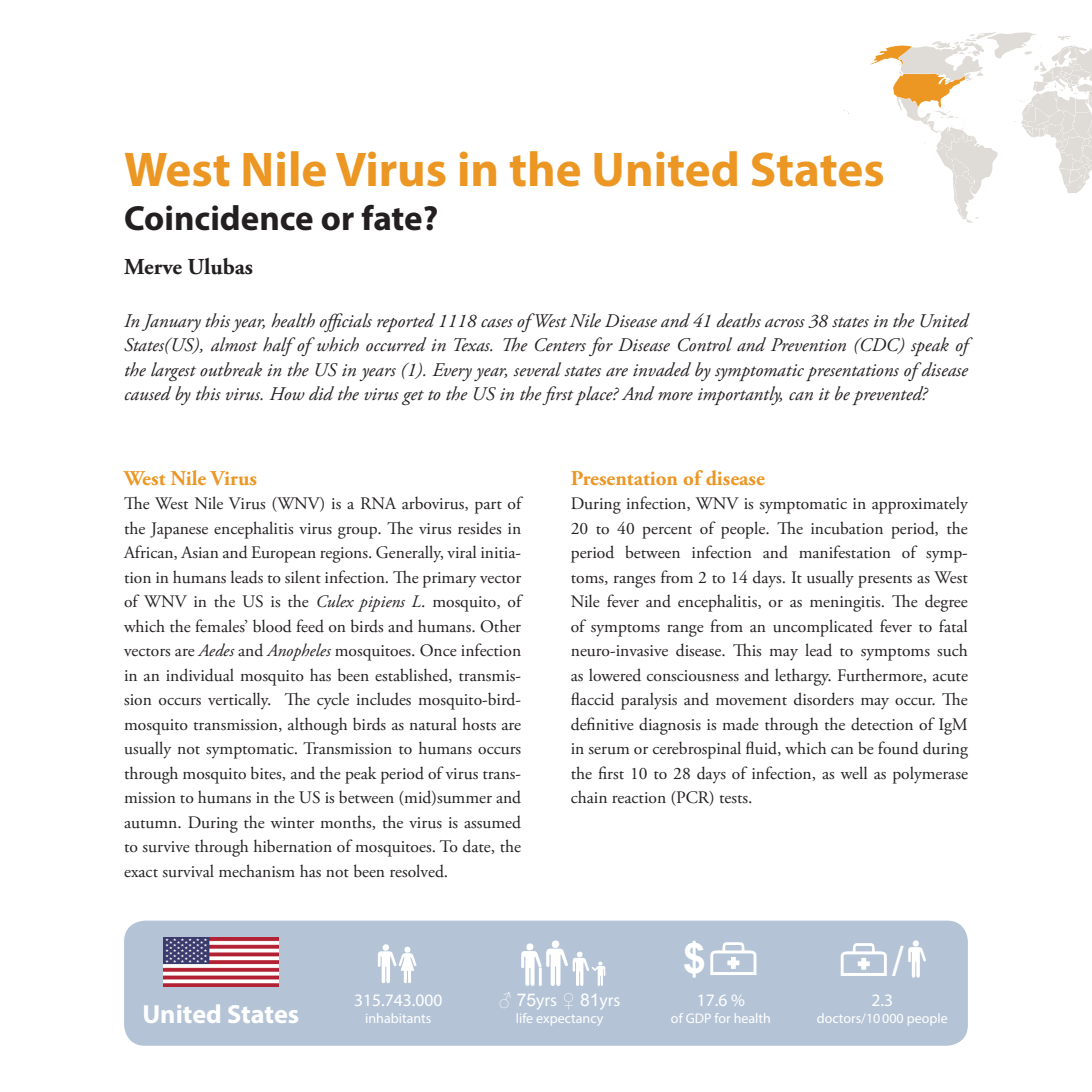
<style>
.page{position:relative;width:1092px;height:1092px;background:#fff}
.page>*{position:absolute;margin:0;border:0;box-sizing:border-box;transform-origin:0 0}
.Header_1_purple{font:700 49px "Myriad Pro";color:#ec9724}
.t1{font:700 42px "Arial";color:#fff}
.t2{font:42px "Arial";color:#fff}
.Subtitle{font:700 35px "Myriad Pro";color:#231f20}
.t3{font:700 26.25px "Myriad Pro";color:#fff}
.Author{font:700 22.75px "Adobe Garamond Pro";color:#231f20}
.Header_2_-_purple{font:700 21px "Adobe Garamond Pro";color:#ec9625}
.t4{font:700 21px "Adobe Garamond Pro";color:#ec9724}
.Lead-in_Casus{font:italic 19.25px/24.5px "Adobe Garamond Pro";color:#231f20;text-align:justify}
.t5{font:17.5px/24.5px "Adobe Garamond Pro";color:#231f20;text-align:justify}
.t6{font:17.5px "Myriad Pro";color:#fff}
.t7{font:17.5px "Arial";color:#fff}
.t8{font:14px "Myriad Pro";color:#fff}
.s1{font-style:italic}
.s2{font-family:"Myriad Pro"}
</style>
<div class="page">
<div style="left:124px;top:920px;width:843px;height:125px;background:#b4c3d6;border-radius:21px"></div>
<svg style="left:378px;top:944px;width:38px;height:39px"></svg>
<svg style="left:521px;top:940px;width:84px;height:45px"></svg>
<svg style="left:840px;top:943px;width:46px;height:32px"></svg>
<svg style="left:908px;top:940px;width:18px;height:37px"></svg>
<svg style="left:710px;top:942px;width:46px;height:32px"></svg>
<img style="left:163px;top:937px;width:115px;height:49px">
<svg style="left:870px;top:32px;width:221px;height:191px"></svg>
<p class="Header_1_purple" style="left:124px;top:137px;width:762px">West Nile Virus in the United States</p>
<p class="Subtitle" style="left:124px;top:195px;width:316px">Coincidence or fate?</p>
<p class="Author" style="left:124px;top:254px;width:130px">Merve Ulubas</p>
<p class="Lead-in_Casus" style="left:124px;top:309px;width:845px">In January this year, health officials reported 1118 cases of West Nile Disease and 41 deaths across 38 states in the United States(US), almost half of which occurred in Texas. The Centers for Disease Control and Prevention (CDC) speak of the largest outbreak in the US in years (1). Every year, several states are invaded by symptomatic presentations of disease caused by this virus. How did the virus get to the US in the first place? And more importantly, can it be prevented?</p>
<p class="t4" style="left:124px;top:465px;width:134px">West Nile Virus</p>
<p class="t5" style="left:124px;top:492px;width:398px">The West Nile Virus (WNV) is a RNA arbovirus, part of the Japanese encephalitis virus group. The virus resides in African, Asian and European regions. Generally, viral initia&shy;tion in humans leads to silent infection. The primary vector of WNV in the US is the <span class="s1">Culex pipiens L</span>. mosquito, of which the females’ blood feed on birds and humans. Other vectors are <span class="s1">Aedes</span> and <span class="s1">Anopheles</span> mosquitoes. Once infection in an individual mosquito has been established, transmis&shy;sion occurs vertically. The cycle includes mosquito-bird&shy;mosquito transmission, although birds as natural hosts are usually not symptomatic. Transmission to humans occurs through mosquito bites, and the peak period of virus trans&shy;mission to humans in the US is between (mid)summer and autumn. During the winter months, the virus is assumed to survive through hibernation of mosquitoes. To date, the exact survival mechanism has not been resolved.</p>
<p class="Header_2_-_purple" style="left:570px;top:465px;width:196px">Presentation of disease</p>
<p class="t5" style="left:570px;top:492px;width:398px">During infection, WNV is symptomatic in approximately 20 to 40 percent of people. The incubation period, the period between infection and manifestation of symp&shy;toms, ranges from 2 to 14 days. It usually presents as West Nile fever and encephalitis, or as meningitis. The degree of symptoms range from an uncomplicated fever to fatal neuro-invasive disease. This may lead to symptoms such as lowered consciousness and lethargy. Furthermore, acute flaccid paralysis and movement disorders may occur. The definitive diagnosis is made through the detection of IgM in serum or cerebrospinal fluid, which can be found during the first 10 to 28 days of infection, as well as polymerase chain reaction (PCR) tests.</p>
<h2 class="t1" style="left:683px;top:930px;width:25px">$</h2>
<h2 class="t2" style="left:892px;top:933px;width:13px">/</h2>
<p class="t3" style="left:142px;top:997px;width:158px">United States</p>
<p class="t6" style="left:354px;top:989px;width:90px">315.743.000</p>
<p class="t8" style="left:365px;top:1010px;width:68px">inhabitants</p>
<p class="t7" style="left:499px;top:988px;width:123px">♂ 75<span class="s2">yrs</span> ♀ 81<span class="s2">yrs</span></p>
<p class="t8" style="left:515px;top:1010px;width:89px">life expectancy</p>
<p class="t6" style="left:696px;top:989px;width:50px">17.6 %</p>
<p class="t8" style="left:671px;top:1010px;width:101px">of GDP for health</p>
<p class="t6" style="left:871px;top:989px;width:23px">2.3</p>
<p class="t8" style="left:816px;top:1010px;width:132px">doctors/10000 people</p>
</div>
